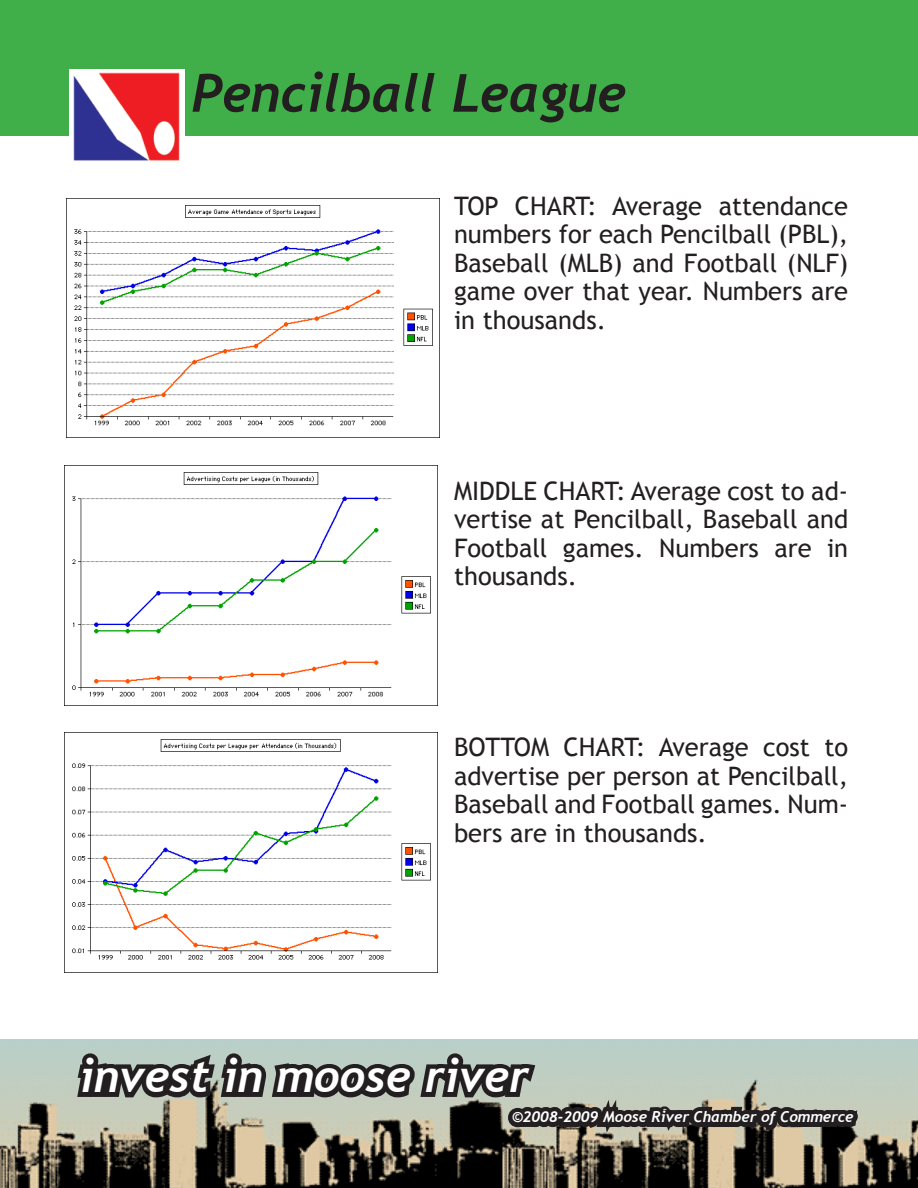
<style>
.page{position:relative;width:918px;height:1188px;background:#fff}
.page>*{position:absolute;margin:0;border:0;box-sizing:border-box;transform-origin:0 0}
.t1{font:italic 700 52.5px "Trebuchet";color:#231f20}
.t2{font:italic 700 45px "Trebuchet";color:#fff}
.t3{font:25.5px/28.5px "Trebuchet MS";color:#231f20;text-align:justify}
.t4{font:italic 700 15px "Trebuchet";color:#fff}
</style>
<div class="page">
<img style="left:0;top:1040px;width:918px;height:148px">
<svg style="left:72px;top:1039px;width:793px;height:149px;background:#7a7c71"></svg>
<div style="left:0;top:0;width:918px;height:135px;background:#40ae49"></div>
<img style="left:69px;top:69px;width:116px;height:92px">
<img style="left:64px;top:465px;width:373px;height:240px">
<img style="left:64px;top:733px;width:373px;height:240px">
<img style="left:66px;top:198px;width:373px;height:240px">
<h1 class="t1" style="left:191px;top:61px;width:436px">Pencilball League</h1>
<p class="t3" style="left:454px;top:192px;width:396px">TOP CHART: Average attendance numbers for each Pencilball (PBL), Baseball (MLB) and Football (NLF) game over that year. Numbers are in thousands.</p>
<p class="t3" style="left:454px;top:477px;width:396px">MIDDLE CHART: Average cost to ad&shy;vertise at Pencilball, Baseball and Football games. Numbers are in thousands.</p>
<p class="t3" style="left:454px;top:733px;width:396px">BOTTOM CHART: Average cost to advertise per person at Pencilball, Baseball and Football games. Num&shy;bers are in thousands.</p>
<h2 class="t2" style="left:80px;top:1049px;width:451px">invest in moose river</h2>
<p class="t4" style="left:512px;top:1108px;width:343px">©2008-2009 Moose River Chamber of Commerce</p>
</div>
